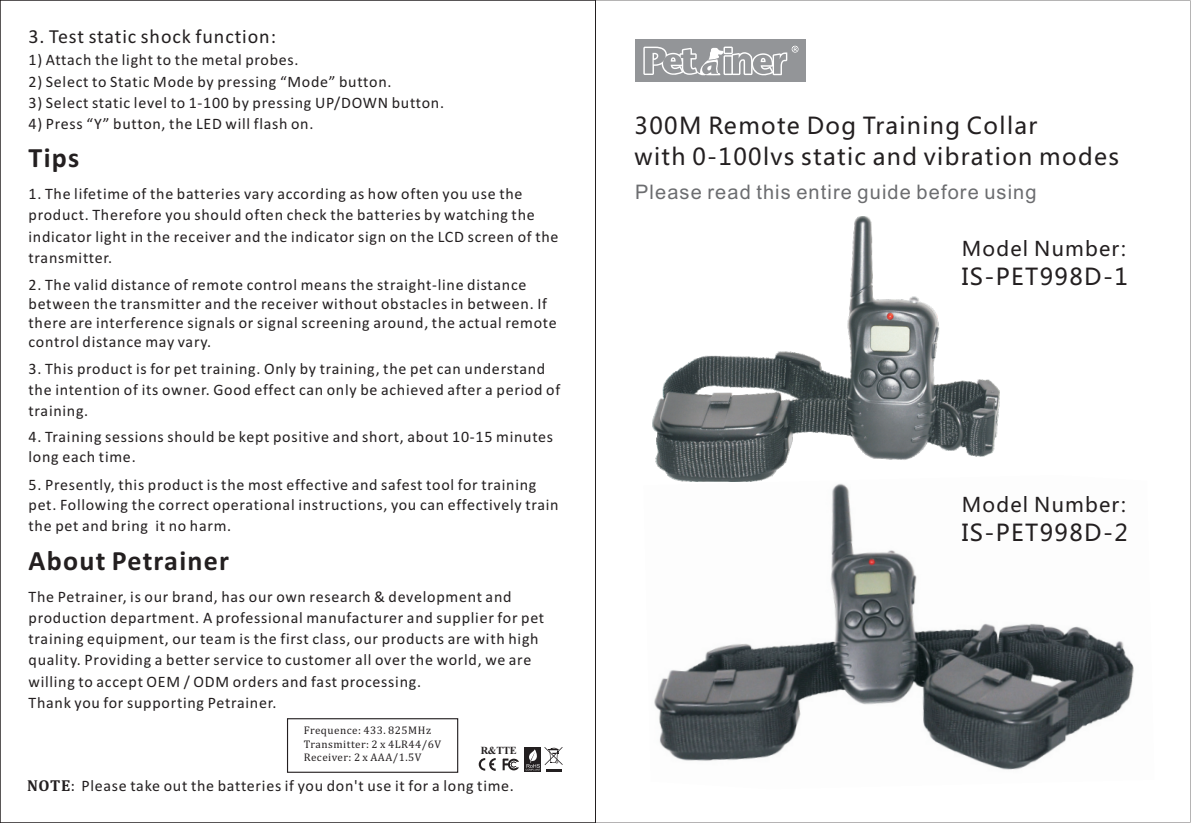
<style>
.page{position:relative;width:1191px;height:823px;background:#fff}
.page>*{position:absolute;margin:0;border:0;box-sizing:border-box;transform-origin:0 0}
.t1{font:700 28px "Calibri";letter-spacing:.045em;color:#231f20}
.t2{font:23px/30.2px "Microsoft Ya Hei";letter-spacing:.06em;color:#231f20}
.t3{font:20px "Arial";letter-spacing:.055em;color:#6c6d70}
.t4{font:20px "Calibri";letter-spacing:.045em;color:#231f20}
.t5{font:20px "Microsoft Ya Hei";letter-spacing:.06em;color:#231f20}
.t6{font:16px/21.2px "Calibri";letter-spacing:.045em;color:#231f20}
.t7{font:11.2px/13px "Cambria";letter-spacing:.045em;color:#231f20}
.t8{font:700 10.8px "Times New Roman";color:#231f20;scale:.96 1}
.s1{font-family:"Cambria";font-weight:700}
.s2{font-family:"Cambria"}
</style>
<div class="page">
<div style="left:635px;top:40px;width:170px;height:42px;background:#939598"></div>
<svg style="left:643px;top:46px;width:155px;height:30px"></svg>
<img style="left:652px;top:216px;width:347px;height:259px">
<img style="left:654px;top:475px;width:480px;height:295px">
<div style="left:287px;top:717px;width:171px;height:55px;border:1px solid #231f20"></div>
<div style="left:524px;top:747px;width:17px;height:24px;background:#231f20"></div>
<svg style="left:526px;top:747px;width:37px;height:24px"></svg>
<svg style="left:479px;top:758px;width:16px;height:12px"></svg>
<svg style="left:502px;top:758px;width:17px;height:12px"></svg>
<p class="t4" style="left:29px;top:28px;width:249px">3. Test static shock function:</p>
<p class="t6" style="left:29px;top:51px;width:271px">1) Attach the light to the metal probes.</p>
<p class="t6" style="left:29px;top:72px;width:364px">2) Select to Static Mode by pressing “Mode” button.</p>
<p class="t6" style="left:29px;top:93px;width:417px">3) Select static level to 1-100 by pressing UP/DOWN button.</p>
<p class="t6" style="left:29px;top:115px;width:286px">4) Press “Y” button, the LED will flash on.</p>
<h1 class="t1" style="left:29px;top:146px;width:52px">Tips</h1>
<p class="t6" style="left:29px;top:184px;width:531px">1. The lifetime of the batteries vary according as how often you use the product. Therefore you should often check the batteries by watching the indicator light in the receiver and the indicator sign on the LCD screen of the transmitter.</p>
<p class="t6" style="left:29px;top:276px;width:530px;line-height:19.2px">2. The valid distance of remote control means the straight-line distance between the transmitter and the receiver without obstacles in between. If there are interference signals or signal screening around, the actual remote control distance may vary.</p>
<p class="t6" style="left:29px;top:359px;width:533px">3. This product is for pet training. Only by training, the pet can understand the intention of its owner. Good effect can only be achieved after a period of training.</p>
<p class="t6" style="left:29px;top:427px;width:526px;line-height:20.6px">4. Training sessions should be kept positive and short, about 10-15 minutes long each time.</p>
<p class="t6" style="left:29px;top:475px;width:531px;line-height:20.6px">5. Presently, this product is the most effective and safest tool for training pet. Following the correct operational instructions, you can effectively train the pet and bring it no harm.</p>
<h1 class="t1" style="left:29px;top:549px;width:202px">About Petrainer</h1>
<p class="t6" style="left:29px;top:586px;width:517px">The Petrainer, is our brand, has our own research &amp; development and production department. A professional manufacturer and supplier for pet training equipment, our team is the first class, our products are with high quality. Providing a better service to customer all over the world, we are willing to accept OEM / ODM orders and fast processing.<br>Thank you for supporting Petrainer.</p>
<p class="t7" style="left:304px;top:724px;width:139px">Frequence: 433. 825MHz<br>Transmitter: 2 x 4LR44/6V<br>Receiver: 2 x AAA/1.5V</p>
<p class="t8" style="left:481px;top:746px;width:39px">R&amp;TTE</p>
<p class="t6" style="left:27px;top:776px;width:488px"><span class="s1">NOTE</span><span class="s2">:</span> Please take out the batteries if you don't use it for a long time.</p>
<h2 class="t2" style="left:634px;top:113px;width:486px">300M Remote Dog Training Collar<br>with 0-100lvs static and vibration modes</h2>
<p class="t3" style="left:635px;top:184px;width:403px">Please read this entire guide before using</p>
<p class="t5" style="left:961px;top:239px;width:166px">Model Number:</p>
<h2 class="t2" style="left:961px;top:264px;width:167px">IS-PET998D-1</h2>
<p class="t5" style="left:961px;top:495px;width:166px">Model Number:</p>
<h2 class="t2" style="left:961px;top:519px;width:167px">IS-PET998D-2</h2>
</div>
